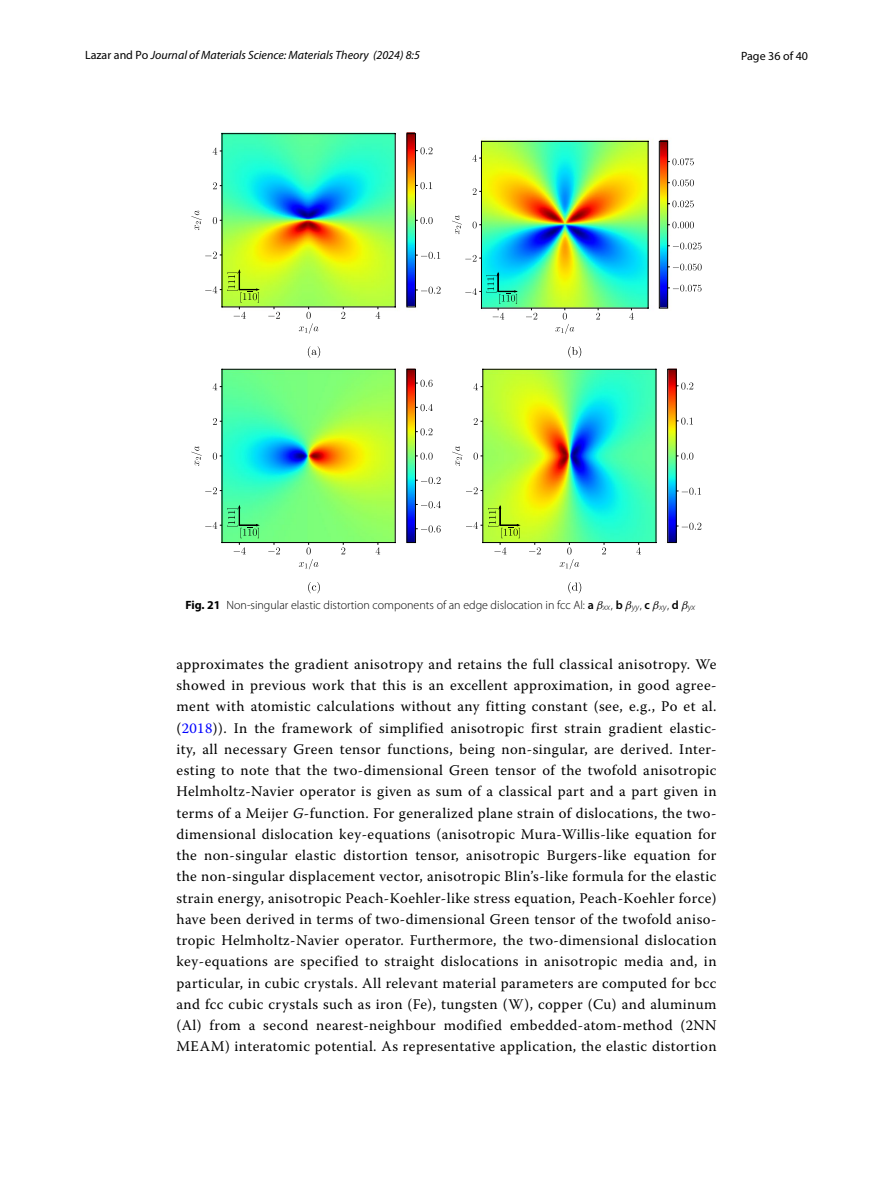
<style>
.page{position:relative;width:893px;height:1187px;background:#fff}
.page>*{position:absolute;margin:0;border:0;box-sizing:border-box;transform-origin:0 0}
.t1{font:14.7px/21.3px "Warnock Pro";letter-spacing:.03em;color:#000;text-align:justify}
.t2{font:300 12px "Myriad Pro";color:#000}
.t3{font:italic 12px "Myriad Pro";color:#000}
.t4{font:12px "Myriad Pro";color:#000}
.s1{font-style:normal}
.s2{font-weight:700}
.s3{font-weight:600}
.s4{font-family:"MTMI325";font-weight:400}
.s5{font-family:"MTMI326";font-weight:400}
.s6{font-family:"MTMI323";font-weight:400}
.s7{font-family:"MTMI324";font-weight:400}
.s8{color:#00f}
.s9{font-style:italic}
</style>
<div class="page">
<img style="left:222px;top:133px;width:454px;height:409px">
<svg style="left:268px;top:307px;width:12px;height:12px"></svg>
<svg style="left:341px;top:307px;width:4px;height:12px"></svg>
<svg style="left:376px;top:307px;width:4px;height:12px"></svg>
<svg style="left:299px;top:307px;width:19px;height:27px"></svg>
<svg style="left:205px;top:251px;width:17px;height:7px"></svg>
<svg style="left:213px;top:217px;width:9px;height:7px"></svg>
<svg style="left:213px;top:182px;width:9px;height:7px"></svg>
<svg style="left:213px;top:147px;width:9px;height:7px"></svg>
<svg style="left:191px;top:210px;width:11px;height:20px"></svg>
<hr style="left:222px;top:134px;width:1px;height:173px;background:#000">
<hr style="left:395px;top:134px;width:1px;height:173px;background:#000">
<hr style="left:222px;top:306px;width:173px;height:1px;background:#000">
<hr style="left:222px;top:133px;width:173px;height:1px;background:#000">
<svg style="left:205px;top:270px;width:54px;height:49px"></svg>
<svg style="left:406px;top:133px;width:35px;height:174px"></svg>
<svg style="left:308px;top:346px;width:12px;height:12px"></svg>
<svg style="left:526px;top:309px;width:11px;height:10px"></svg>
<svg style="left:596px;top:309px;width:4px;height:10px"></svg>
<svg style="left:629px;top:309px;width:5px;height:10px"></svg>
<svg style="left:555px;top:309px;width:19px;height:25px"></svg>
<svg style="left:465px;top:255px;width:16px;height:6px"></svg>
<svg style="left:473px;top:221px;width:8px;height:7px"></svg>
<svg style="left:473px;top:188px;width:8px;height:7px"></svg>
<svg style="left:472px;top:155px;width:9px;height:6px"></svg>
<svg style="left:452px;top:215px;width:10px;height:19px"></svg>
<hr style="left:481px;top:141px;width:1px;height:167px;background:#000">
<hr style="left:648px;top:141px;width:1px;height:167px;background:#000">
<hr style="left:481px;top:308px;width:167px;height:1px;background:#000">
<hr style="left:481px;top:141px;width:167px;height:1px;background:#000">
<svg style="left:465px;top:272px;width:52px;height:47px"></svg>
<svg style="left:659px;top:141px;width:43px;height:167px"></svg>
<svg style="left:568px;top:346px;width:13px;height:12px"></svg>
<svg style="left:268px;top:543px;width:12px;height:11px"></svg>
<svg style="left:341px;top:543px;width:4px;height:11px"></svg>
<svg style="left:376px;top:543px;width:4px;height:11px"></svg>
<svg style="left:299px;top:543px;width:19px;height:26px"></svg>
<svg style="left:205px;top:487px;width:17px;height:7px"></svg>
<svg style="left:213px;top:452px;width:9px;height:7px"></svg>
<svg style="left:213px;top:418px;width:9px;height:7px"></svg>
<svg style="left:213px;top:383px;width:9px;height:7px"></svg>
<svg style="left:191px;top:446px;width:11px;height:19px"></svg>
<hr style="left:222px;top:369px;width:1px;height:173px;background:#000">
<hr style="left:395px;top:369px;width:1px;height:173px;background:#000">
<hr style="left:222px;top:542px;width:173px;height:1px;background:#000">
<hr style="left:222px;top:369px;width:173px;height:1px;background:#000">
<svg style="left:205px;top:505px;width:54px;height:49px"></svg>
<svg style="left:406px;top:369px;width:35px;height:174px"></svg>
<svg style="left:308px;top:582px;width:12px;height:11px"></svg>
<svg style="left:529px;top:543px;width:12px;height:11px"></svg>
<svg style="left:602px;top:543px;width:4px;height:11px"></svg>
<svg style="left:636px;top:543px;width:5px;height:11px"></svg>
<svg style="left:560px;top:543px;width:19px;height:26px"></svg>
<svg style="left:466px;top:487px;width:17px;height:7px"></svg>
<svg style="left:474px;top:452px;width:9px;height:7px"></svg>
<svg style="left:474px;top:418px;width:9px;height:7px"></svg>
<svg style="left:473px;top:383px;width:10px;height:7px"></svg>
<svg style="left:452px;top:446px;width:10px;height:19px"></svg>
<hr style="left:483px;top:369px;width:1px;height:173px;background:#000">
<hr style="left:656px;top:369px;width:1px;height:173px;background:#000">
<hr style="left:483px;top:542px;width:173px;height:1px;background:#000">
<hr style="left:483px;top:369px;width:173px;height:1px;background:#000">
<svg style="left:466px;top:505px;width:54px;height:49px"></svg>
<svg style="left:667px;top:369px;width:34px;height:174px"></svg>
<svg style="left:568px;top:582px;width:13px;height:11px"></svg>
<p class="t3" style="left:85px;top:48px;width:336px"><span class="s1">Lazar and Po</span> Journal of Materials Science: Materials Theory (2024) 8:5</p>
<p class="t4" style="left:741px;top:48px;width:68px">Page 36 of 40</p>
<p class="t2" style="left:185px;top:598px;width:511px"><span class="s2">Fig. 21</span> Non-singular elastic distortion components of an edge dislocation in fcc Al: <span class="s3">a</span> <span class="s4">β</span><sub>xx</sub>, <span class="s3">b</span> <span class="s5">β</span><sub>yy</sub>, <span class="s3">c</span> <span class="s6">β</span><sub>xy</sub>, <span class="s3">d</span> <span class="s7">β</span><sub>yx</sub></p>
<p class="t1" style="left:176px;top:653px;width:542px">approximates the gradient anisotropy and retains the full classical anisotropy. We showed in previous work that this is an excellent approximation, in good agree&shy;ment with atomistic calculations without any fitting constant (see, e.g., Po et al. (<span class="s8">2018</span>)). In the framework of simplified anisotropic first strain gradient elastic&shy;ity, all necessary Green tensor functions, being non-singular, are derived. Inter&shy;esting to note that the two-dimensional Green tensor of the twofold anisotropic Helmholtz-Navier operator is given as sum of a classical part and a part given in terms of a Meijer <span class="s9">G</span>-function. For generalized plane strain of dislocations, the two&shy;dimensional dislocation key-equations (anisotropic Mura-Willis-like equation for the non-singular elastic distortion tensor, anisotropic Burgers-like equation for the non-singular displacement vector, anisotropic Blin’s-like formula for the elastic strain energy, anisotropic Peach-Koehler-like stress equation, Peach-Koehler force) have been derived in terms of two-dimensional Green tensor of the twofold aniso&shy;tropic Helmholtz-Navier operator. Furthermore, the two-dimensional dislocation key-equations are specified to straight dislocations in anisotropic media and, in particular, in cubic crystals. All relevant material parameters are computed for bcc and fcc cubic crystals such as iron (Fe), tungsten (W), copper (Cu) and aluminum (Al) from a second nearest-neighbour modified embedded-atom-method (2NN MEAM) interatomic potential. As representative application, the elastic distortion</p>
</div>
